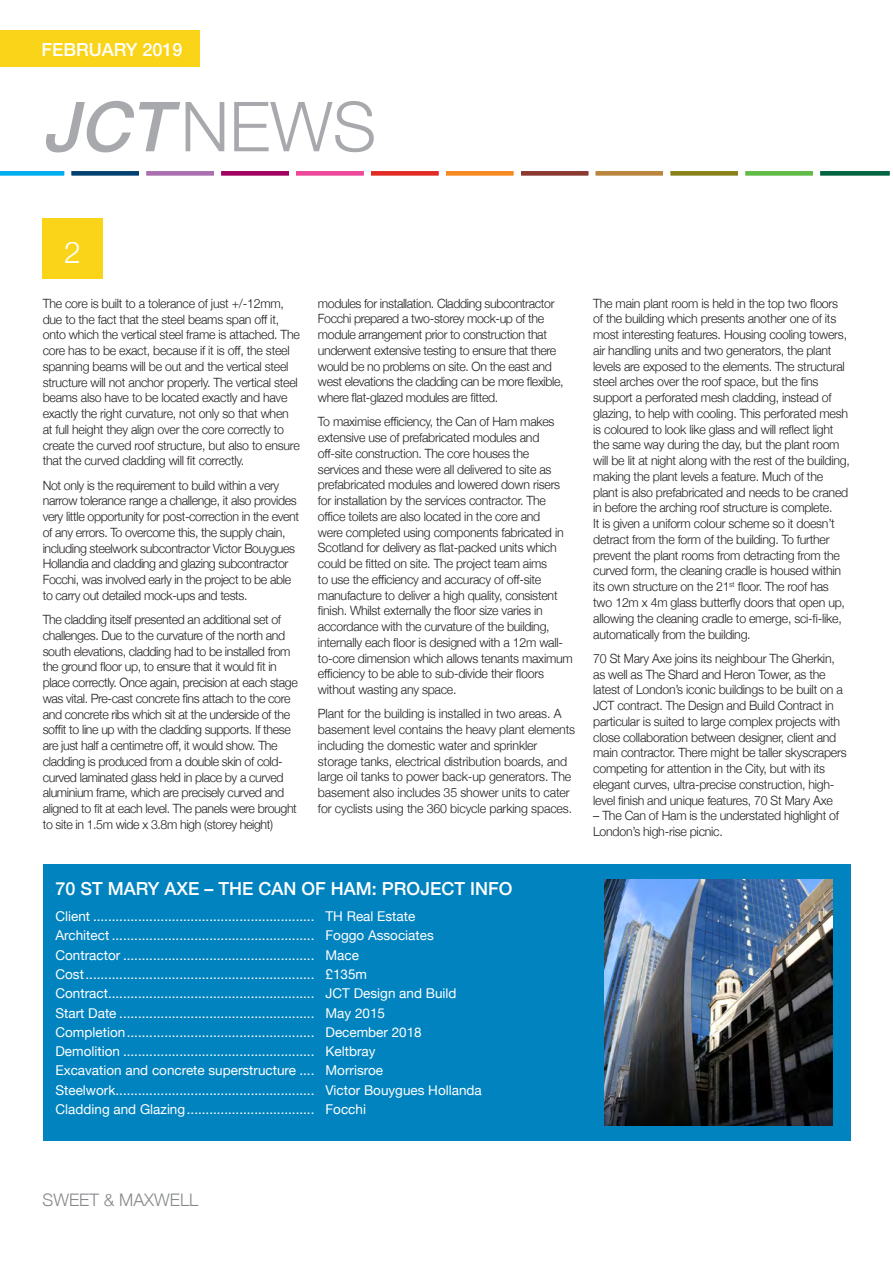
<style>
.page{position:relative;width:893px;height:1263px;background:#fff}
.page>*{position:absolute;margin:0;border:0;box-sizing:border-box;transform-origin:0 0}
.t1{font:300 69px "Helvetica Neue";color:#a8a9ad}
.t2{font:300 30px "Helvetica Neue";color:#fff}
.t3{font:500 18px "Helvetica Neue";color:#fff}
.t4{font:300 17.25px "Helvetica Neue";color:#86888b}
.t5{font:13.5px "Helvetica Neue";color:#fff}
.t6{font:300 12.75px/15.8px "Helvetica Neue";letter-spacing:-.02em;color:#231f20}
.s1{font-weight:500;font-style:italic}
</style>
<div class="page">
<div style="left:0;top:30px;width:199px;height:37px;background:#fad418"></div>
<div style="left:71px;top:171px;width:68px;height:5px;background:#004171"></div>
<div style="left:70px;top:170px;width:71px;height:7px;border:1px solid #fff"></div>
<div style="left:446px;top:171px;width:68px;height:5px;background:#f6891f"></div>
<div style="left:444px;top:170px;width:71px;height:7px;border:1px solid #fff"></div>
<div style="left:371px;top:171px;width:68px;height:5px;background:#e12c26"></div>
<div style="left:369px;top:170px;width:71px;height:7px;border:1px solid #fff"></div>
<div style="left:221px;top:171px;width:68px;height:5px;background:#a20160"></div>
<div style="left:220px;top:170px;width:70px;height:7px;border:1px solid #fff"></div>
<div style="left:146px;top:171px;width:68px;height:5px;background:#a96fae"></div>
<div style="left:145px;top:170px;width:71px;height:7px;border:1px solid #fff"></div>
<div style="left:521px;top:171px;width:68px;height:5px;background:#8c3a31"></div>
<div style="left:519px;top:170px;width:71px;height:7px;border:1px solid #fff"></div>
<div style="left:595px;top:171px;width:68px;height:5px;background:#ba853d"></div>
<div style="left:594px;top:170px;width:71px;height:7px;border:1px solid #fff"></div>
<div style="left:296px;top:171px;width:68px;height:5px;background:#ed4799"></div>
<div style="left:294px;top:170px;width:71px;height:7px;border:1px solid #fff"></div>
<div style="left:745px;top:171px;width:68px;height:5px;background:#60bb46"></div>
<div style="left:744px;top:170px;width:71px;height:7px;border:1px solid #fff"></div>
<div style="left:670px;top:171px;width:68px;height:5px;background:#8a8218"></div>
<div style="left:669px;top:170px;width:71px;height:7px;border:1px solid #fff"></div>
<svg style="left:820px;top:171px;width:70px;height:5px"></svg>
<svg style="left:0;top:171px;width:65px;height:5px"></svg>
<div style="left:43px;top:218px;width:60px;height:61px;background:#fad418"></div>
<div style="left:43px;top:864px;width:807px;height:277px;background:#0083bf"></div>
<img style="left:604px;top:879px;width:229px;height:247px">
<h3 class="t3" style="left:41px;top:35px;width:143px">FEBRUARY 2019</h3>
<p class="t1" style="left:43px;top:71px;width:335px"><span class="s1">JCT</span>NEWS</p>
<p class="t2" style="left:64px;top:228px;width:18px">2</p>
<p class="t6" style="left:43px;top:294px;width:259px">The core is built to a tolerance of just +/-12mm, due to the fact that the steel beams span off it, onto which the vertical steel frame is attached. The core has to be exact, because if it is off, the steel spanning beams will be out and the vertical steel structure will not anchor properly. The vertical steel beams also have to be located exactly and have exactly the right curvature, not only so that when at full height they align over the core correctly to create the curved roof structure, but also to ensure that the curved cladding will fit correctly.</p>
<p class="t6" style="left:43px;top:476px;width:258px">Not only is the requirement to build within a very narrow tolerance range a challenge, it also provides very little opportunity for post-correction in the event of any errors. To overcome this, the supply chain, including steelwork subcontractor Victor Bouygues Hollandia and cladding and glazing subcontractor Focchi, was involved early in the project to be able to carry out detailed mock-ups and tests.</p>
<p class="t6" style="left:43px;top:611px;width:257px">The cladding itself presented an additional set of challenges. Due to the curvature of the north and south elevations, cladding had to be installed from the ground floor up, to ensure that it would fit in place correctly. Once again, precision at each stage was vital. Pre-cast concrete fins attach to the core and concrete ribs which sit at the underside of the soffit to line up with the cladding supports. If these are just half a centimetre off, it would show. The cladding is produced from a double skin of cold&shy;curved laminated glass held in place by a curved aluminium frame, which are precisely curved and aligned to fit at each level. The panels were brought to site in 1.5m wide x 3.8m high (storey height)</p>
<p class="t6" style="left:318px;top:294px;width:247px">modules for installation. Cladding subcontractor Focchi prepared a two-storey mock-up of the module arrangement prior to construction that underwent extensive testing to ensure that there would be no problems on site. On the east and west elevations the cladding can be more flexible, where flat-glazed modules are fitted.</p>
<p class="t6" style="left:318px;top:413px;width:256px">To maximise efficiency, the Can of Ham makes extensive use of prefabricated modules and off-site construction. The core houses the services and these were all delivered to site as prefabricated modules and lowered down risers for installation by the services contractor. The office toilets are also located in the core and<br>were completed using components fabricated in Scotland for delivery as flat-packed units which could be fitted on site. The project team aims<br>to use the efficiency and accuracy of off-site manufacture to deliver a high quality, consistent finish. Whilst externally the floor size varies in accordance with the curvature of the building, internally each floor is designed with a 12m wall&shy;to-core dimension which allows tenants maximum efficiency to be able to sub-divide their floors without wasting any space.</p>
<p class="t6" style="left:318px;top:705px;width:259px">Plant for the building is installed in two areas. A basement level contains the heavy plant elements including the domestic water and sprinkler storage tanks, electrical distribution boards, and large oil tanks to power back-up generators. The basement also includes 35 shower units to cater for cyclists using the 360 bicycle parking spaces.</p>
<p class="t3" style="left:55px;top:874px;width:458px">70 ST MARY AXE – THE CAN OF HAM: PROJECT INFO</p>
<p class="t5" style="left:55px;top:907px;width:361px">Client ........................................................... TH Real Estate</p>
<p class="t5" style="left:55px;top:926px;width:380px">Architect ...................................................... Foggo Associates</p>
<p class="t5" style="left:55px;top:945px;width:305px">Contractor ................................................... Mace</p>
<p class="t5" style="left:55px;top:964px;width:313px">Cost............................................................. £135m</p>
<p class="t5" style="left:55px;top:984px;width:403px">Contract....................................................... JCT Design and Build</p>
<p class="t5" style="left:55px;top:1003px;width:331px">Start Date .................................................... May 2015</p>
<p class="t5" style="left:55px;top:1022px;width:368px">Completion.................................................. December 2018</p>
<p class="t5" style="left:55px;top:1041px;width:322px">Demolition ................................................... Keltbray</p>
<p class="t5" style="left:55px;top:1061px;width:329px">Excavation and concrete superstructure .... Morrisroe</p>
<p class="t5" style="left:55px;top:1080px;width:428px">Steelwork..................................................... Victor Bouygues Hollanda</p>
<p class="t5" style="left:55px;top:1099px;width:312px">Cladding and Glazing.................................. Focchi</p>
<p class="t6" style="left:593px;top:294px;width:258px">The main plant room is held in the top two floors of the building which presents another one of its most interesting features. Housing cooling towers, air handling units and two generators, the plant levels are exposed to the elements. The structural steel arches over the roof space, but the fins support a perforated mesh cladding, instead of glazing, to help with cooling. This perforated mesh is coloured to look like glass and will reflect light the same way during the day, but the plant room will be lit at night along with the rest of the building, making the plant levels a feature. Much of the plant is also prefabricated and needs to be craned in before the arching roof structure is complete.<br>It is given a uniform colour scheme so it doesn’t detract from the form of the building. To further prevent the plant rooms from detracting from the curved form, the cleaning cradle is housed within its own structure on the 21<sup>st</sup> floor. The roof has two 12m x 4m glass butterfly doors that open up, allowing the cleaning cradle to emerge, sci-fi-like, automatically from the building.</p>
<p class="t6" style="left:593px;top:649px;width:255px">70 St Mary Axe joins its neighbour The Gherkin, as well as The Shard and Heron Tower, as the latest of London’s iconic buildings to be built on a JCT contract. The Design and Build Contract in particular is suited to large complex projects with close collaboration between designer, client and main contractor. There might be taller skyscrapers competing for attention in the City, but with its elegant curves, ultra-precise construction, high&shy;level finish and unique features, 70 St Mary Axe</p>
<p class="t6" style="left:593px;top:807px;width:247px">– The Can of Ham is the understated highlight of<br>London’s high-rise picnic.</p>
<p class="t4" style="left:43px;top:1186px;width:158px">SWEET &amp; MAXWELL</p>
</div>
